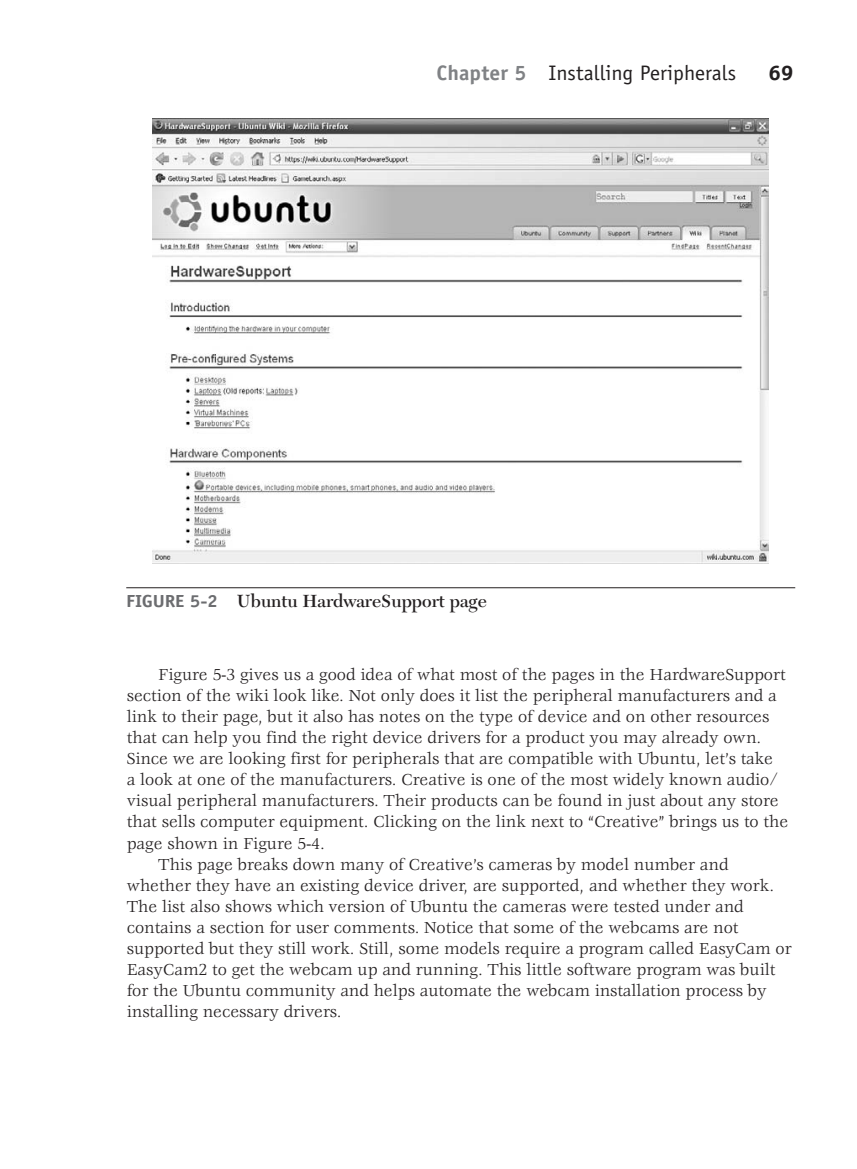
<style>
.page{position:relative;width:857px;height:1169px;background:#fff}
.page>*{position:absolute;margin:0;border:0;box-sizing:border-box;transform-origin:0 0}
.t1{font:21px "Officina Sans";letter-spacing:.005em;color:#231f20}
.t2{font:700 21px "Officina Sans";color:#231f20;scale:1.13 1}
.t3{font:600 18.38px "New Caledonia";color:#231f20}
.t4{font:17.5px "Veljovic";color:#231f20}
.s1{font-weight:700;color:#808285}
.s2{font-family:"Officina Sans";font-weight:700;font-size:17.5px;color:#6c6d70}
</style>
<div class="page">
<hr style="left:126px;top:587px;width:669px;height:1px;background:#231f20">
<img style="left:152px;top:119px;width:616px;height:444px">
<p class="t1" style="left:436px;top:61px;width:301px"><span class="s1">Chapter 5</span> Installing Peripherals</p>
<p class="t2" style="left:768px;top:60px;width:24px">69</p>
<p class="t3" style="left:126px;top:590px;width:362px"><span class="s2">FIGURE 5-2</span> Ubuntu HardwareSupport page</p>
<p class="t4" style="left:158px;top:665px;width:629px">Figure 5-3 gives us a good idea of what most of the pages in the HardwareSupport</p>
<p class="t4" style="left:127px;top:686px;width:651px">section of the wiki look like. Not only does it list the peripheral manufacturers and a</p>
<p class="t4" style="left:127px;top:707px;width:644px">link to their page, but it also has notes on the type of device and on other resources</p>
<p class="t4" style="left:127px;top:728px;width:636px">that can help you find the right device drivers for a product you may already own.</p>
<p class="t4" style="left:127px;top:749px;width:647px">Since we are looking first for peripherals that are compatible with Ubuntu, let’s take</p>
<p class="t4" style="left:127px;top:770px;width:653px">a look at one of the manufacturers. Creative is one of the most widely known audio/</p>
<p class="t4" style="left:127px;top:791px;width:653px">visual peripheral manufacturers. Their products can be found in just about any store</p>
<p class="t4" style="left:127px;top:812px;width:663px">that sells computer equipment. Clicking on the link next to “Creative” brings us to the</p>
<p class="t4" style="left:127px;top:833px;width:199px">page shown in Figure 5-4.</p>
<p class="t4" style="left:158px;top:854px;width:571px">This page breaks down many of Creative’s cameras by model number and</p>
<p class="t4" style="left:127px;top:875px;width:648px">whether they have an existing device driver, are supported, and whether they work.</p>
<p class="t4" style="left:127px;top:896px;width:618px">The list also shows which version of Ubuntu the cameras were tested under and</p>
<p class="t4" style="left:127px;top:917px;width:613px">contains a section for user comments. Notice that some of the webcams are not</p>
<p class="t4" style="left:127px;top:938px;width:666px">supported but they still work. Still, some models require a program called EasyCam or</p>
<p class="t4" style="left:127px;top:959px;width:650px">EasyCam2 to get the webcam up and running. This little software program was built</p>
<p class="t4" style="left:127px;top:980px;width:641px">for the Ubuntu community and helps automate the webcam installation process by</p>
<p class="t4" style="left:127px;top:1001px;width:216px">installing necessary drivers.</p>
</div>
